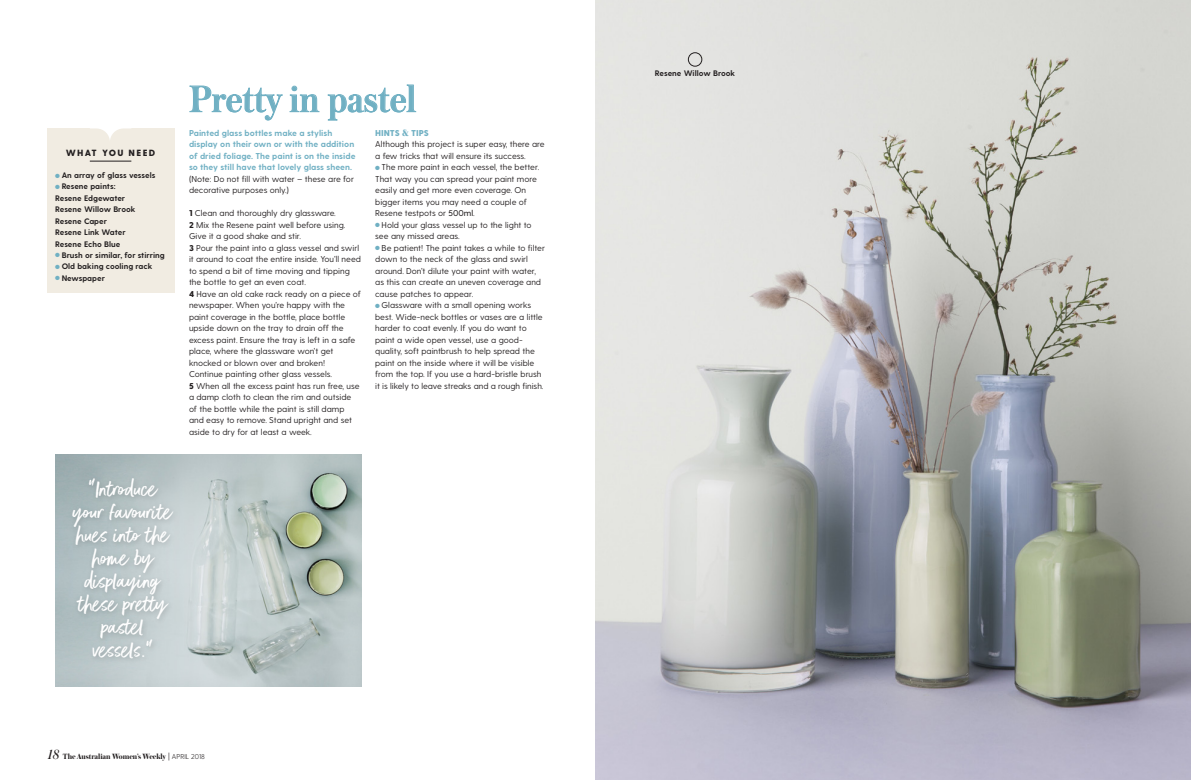
<style>
.page{position:relative;width:1191px;height:780px;background:#fff}
.page>*{position:absolute;margin:0;border:0;box-sizing:border-box;transform-origin:0 0}
.t1{font:500 39px "Austin";letter-spacing:.01em;color:#70b0c3}
.t2{font:27px/23px "Better Times";color:#fff;text-align:center}
.t3{font:800 9px "Greycliff CF";letter-spacing:.145em;color:#231f20}
.t4{font:8.5px/11.5px "Greycliff CF";color:#231f20}
.t5{font:700 8.5px/11.5px "Greycliff CF";color:#70b0c3}
.t6{font:800 8.5px "Greycliff CF";color:#70b0c3}
.t7{font:700 8px "Greycliff CF";color:#231f20}
.t8{font:700 8px "Austin";letter-spacing:-.005em;color:#231f20}
.s1{color:#70b0c3}
.s2{font-weight:800}
.s3{font-family:"Austin";font-weight:700;font-size:10px}
.s4{font-weight:500}
.s5{font-weight:400;font-style:italic;font-size:14px}
.s6{font-family:"Greycliff CF";font-weight:300}
.s7{font-family:"Greycliff CF";font-weight:300;font-size:7px}
</style>
<div class="page">
<div style="left:47px;top:129px;width:127px;height:164px;background:#f1ece2"></div>
<svg style="left:90px;top:128px;width:41px;height:11px"></svg>
<hr style="left:90px;top:161px;width:41px;height:1px;background:#231f20">
<img style="left:55px;top:454px;width:306px;height:232px">
<img style="left:595px;top:0;width:596px;height:780px">
<svg style="left:189px;top:85px;width:94px;height:35px"></svg>
<svg style="left:289px;top:86px;width:30px;height:26px"></svg>
<svg style="left:327px;top:84px;width:89px;height:36px"></svg>
<div style="left:688px;top:52px;width:14px;height:14px;border:1px solid #231f20;border-radius:50%"></div>
<div style="left:69px;top:474px;width:111px;height:190px;background:#231f20;opacity:.2"></div>
<p class="t3" style="left:66px;top:148px;width:91px">WHAT YOU NEED</p>
<p class="t7" style="left:55px;top:170px;width:102px"><span class="s1">●</span> An array of glass vessels</p>
<p class="t7" style="left:55px;top:182px;width:62px"><span class="s1">●</span> Resene paints:</p>
<p class="t7" style="left:55px;top:193px;width:71px">Resene Edgewater</p>
<p class="t7" style="left:55px;top:205px;width:82px">Resene Willow Brook</p>
<p class="t7" style="left:55px;top:216px;width:53px">Resene Caper</p>
<p class="t7" style="left:55px;top:227px;width:72px">Resene Link Water</p>
<p class="t7" style="left:55px;top:239px;width:67px">Resene Echo Blue</p>
<p class="t7" style="left:55px;top:250px;width:111px"><span class="s1">●</span> Brush or similar, for stirring</p>
<p class="t7" style="left:55px;top:262px;width:99px"><span class="s1">●</span> Old baking cooling rack</p>
<p class="t7" style="left:55px;top:273px;width:51px"><span class="s1">●</span> Newspaper</p>
<p class="t1" style="left:189px;top:72px;width:228px">Pretty in pastel</p>
<p class="t5" style="left:189px;top:127px;width:168px">Painted glass bottles make a stylish display on their own or with the addition of dried foliage. The paint is on the inside so they still have that lovely glass sheen.</p>
<p class="t4" style="left:189px;top:173px;width:166px">(Note: Do not fill with water – these are for decorative purposes only.)</p>
<p class="t4" style="left:189px;top:208px;width:148px"><span class="s2">1</span> Clean and thoroughly dry glassware.</p>
<p class="t4" style="left:189px;top:219px;width:158px"><span class="s2">2</span> Mix the Resene paint well before using.<br>Give it a good shake and stir.</p>
<p class="t4" style="left:189px;top:242px;width:173px"><span class="s2">3</span> Pour the paint into a glass vessel and swirl it around to coat the entire inside. You’ll need to spend a bit of time moving and tipping the bottle to get an even coat.</p>
<p class="t4" style="left:189px;top:288px;width:173px"><span class="s2">4</span> Have an old cake rack ready on a piece of newspaper. When you’re happy with the paint coverage in the bottle, place bottle upside down on the tray to drain off the excess paint. Ensure the tray is left in a safe place, where the glassware won’t get knocked or blown over and broken!<br>Continue painting other glass vessels.</p>
<p class="t4" style="left:189px;top:380px;width:172px"><span class="s2">5</span> When all the excess paint has run free, use a damp cloth to clean the rim and outside of the bottle while the paint is still damp and easy to remove. Stand upright and set aside to dry for at least a week.</p>
<p class="t6" style="left:375px;top:127px;width:55px">HINTS <span class="s3">&amp;</span> TIPS</p>
<p class="t4" style="left:375px;top:139px;width:171px">Although this project is super easy, there are a few tricks that will ensure its success.</p>
<p class="t4" style="left:375px;top:162px;width:165px"><span class="s1">●</span> The more paint in each vessel, the better.<br>That way you can spread your paint more easily and get more even coverage. On bigger items you may need a couple of Resene testpots or <span class="s4">500ml</span>.</p>
<p class="t4" style="left:375px;top:219px;width:158px"><span class="s1">●</span> Hold your glass vessel up to the light to see any missed areas.</p>
<p class="t4" style="left:375px;top:242px;width:171px"><span class="s1">●</span> Be patient! The paint takes a while to filter down to the neck of the glass and swirl around. Don’t dilute your paint with water, as this can create an uneven coverage and cause patches to appear.</p>
<p class="t4" style="left:375px;top:300px;width:170px"><span class="s1">●</span> Glassware with a small opening works best. Wide-neck bottles or vases are a little harder to coat evenly. If you do want to paint a wide open vessel, use a good&shy;quality, soft paintbrush to help spread the paint on the inside where it will be visible from the top. If you use a hard-bristle brush it is likely to leave streaks and a rough finish.</p>
<p class="t2" style="left:73px;top:478px;width:100px">"Introduce your favourite hues into the home by displaying these pretty pastel vessels."</p>
<p class="t8" style="left:48px;top:750px;width:158px"><span class="s5">18</span> The Australian Women’s Weekly <span class="s6">|</span> <span class="s7">APRIL 2018</span></p>
<p class="t7" style="left:655px;top:68px;width:82px">Resene Willow Brook</p>
</div>
